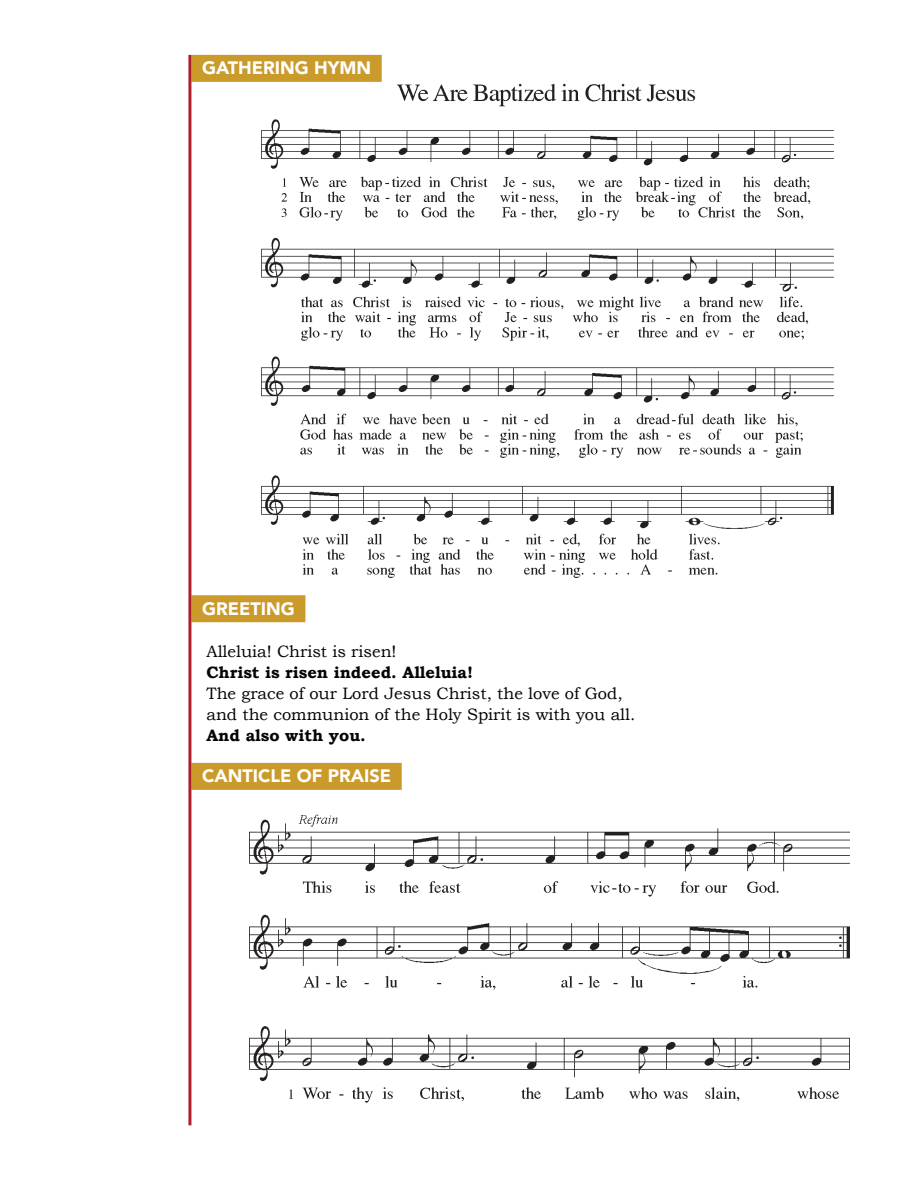
<style>
.page{position:relative;width:918px;height:1188px;background:#fff}
.page>*{position:absolute;margin:0;border:0;box-sizing:border-box;transform-origin:0 0}
.t1{font:900 18px "Avenir";color:#fff}
.t2{font:16.5px/21px "Bookman Old Style";color:#040503}
.t3{font:700 16.5px "Bookman Old Style";color:#040503}
</style>
<div class="page">
<div style="left:191px;top:55px;width:191px;height:27px;background:#ca9b2a"></div>
<div style="left:191px;top:595px;width:114px;height:27px;background:#ca9b2a"></div>
<div style="left:191px;top:763px;width:211px;height:27px;background:#ca9b2a"></div>
<hr style="left:188px;top:55px;width:3px;height:1070px;background:#af1e2b">
<img style="left:249px;top:54px;width:585px;height:546px">
<img style="left:249px;top:814px;width:601px;height:289px">
<p class="t1" style="left:202px;top:53px;width:171px">GATHERING HYMN</p>
<p class="t1" style="left:202px;top:593px;width:94px">GREETING</p>
<p class="t2" style="left:206px;top:640px;width:192px">Alleluia! Christ is risen!</p>
<p class="t3" style="left:206px;top:662px;width:268px">Christ is risen indeed. Alleluia!</p>
<p class="t2" style="left:206px;top:682px;width:430px">The grace of our Lord Jesus Christ, the love of God, and the communion of the Holy Spirit is with you all.</p>
<p class="t3" style="left:206px;top:725px;width:161px">And also with you.</p>
<p class="t1" style="left:202px;top:761px;width:190px">CANTICLE OF PRAISE</p>
</div>
